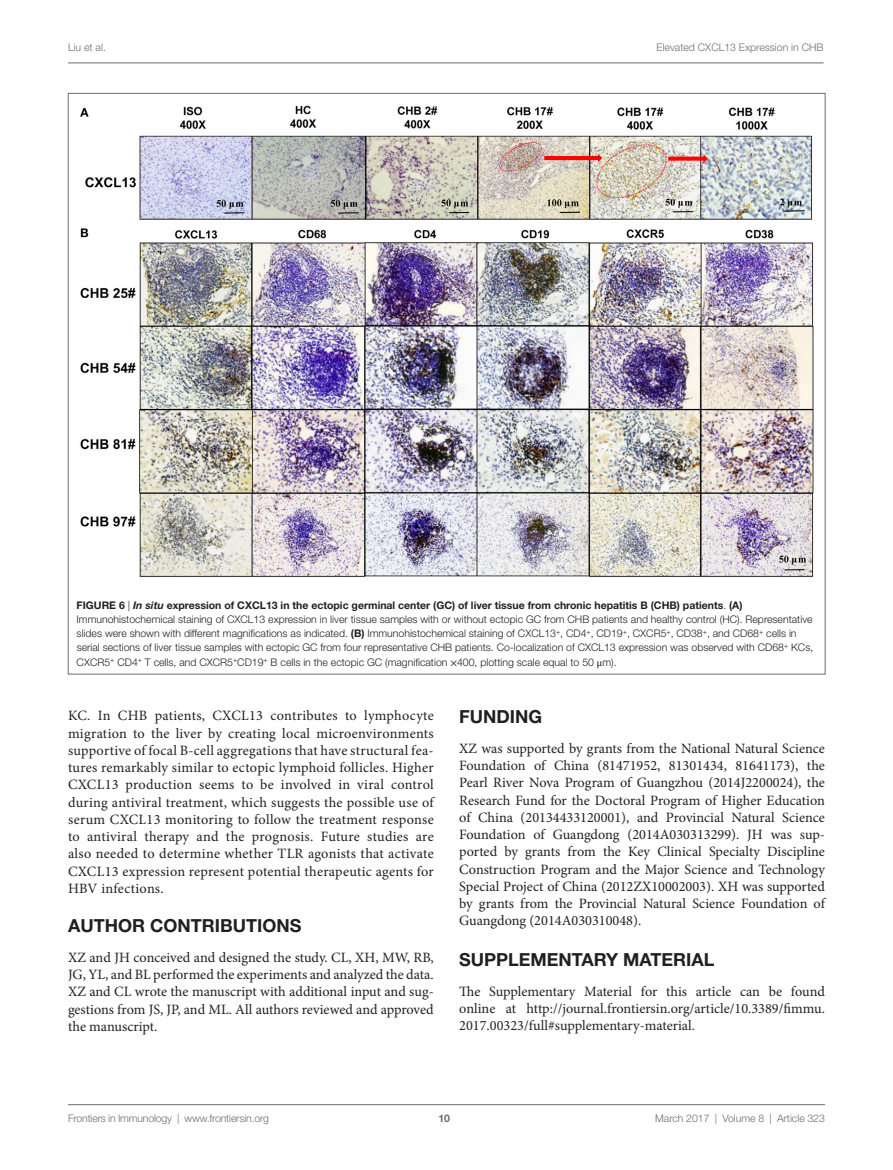
<style>
.page{position:relative;width:893px;height:1170px;background:#fff}
.page>*{position:absolute;margin:0;border:0;box-sizing:border-box;transform-origin:0 0}
.t1{font:700 18px "Helvetica Neue LT Std";color:#231f20}
.t2{font:14.25px/17.2px "Minion Pro";color:#231f20;text-align:justify}
.t3{font:300 10.5px/14.2px "Helvetica Neue LT Std";color:#231f20}
.t4{font:300 10.5px "Helvetica Neue LT Std";color:#6c6d70}
.t5{font:700 10.5px "Helvetica Neue LT Std";color:#6c6d70}
.s1{font-weight:700}
.s2{font-weight:700;font-style:italic}
.s3{font-family:"STIX General";font-weight:400}
</style>
<div class="page">
<img style="left:80px;top:105px;width:734px;height:472px">
<hr style="left:68px;top:63px;width:756px;height:1px;background:#6c6d70">
<hr style="left:68px;top:1104px;width:757px;height:1px;background:#6c6d70">
<p class="t4" style="left:68px;top:41px;width:39px">Liu et al.</p>
<p class="t4" style="left:656px;top:41px;width:169px">Elevated CXCL13 Expression in CHB</p>
<p class="t3" style="left:77px;top:597px;width:738px"><span class="s1">Figure 6</span> | <span class="s2">In situ</span> <span class="s1">expression of CXCL13 in the ectopic germinal center (GC) of liver tissue from chronic hepatitis B (CH B) patients</span>. <span class="s1">(A)<br></span>Immunohistochemical staining of CXCL13 expression in liver tissue samples with or without ectopic GC from CHB patients and healthy control (HC). Representative slides were shown with different magnifications as indicated. <span class="s1">(B)</span> Immunohistochemical staining of CXCL13<sup>+</sup>, CD4<sup>+</sup>, CD19<sup>+</sup>, CXCR5<sup>+</sup>, CD38<sup>+</sup>, and CD68<sup>+</sup> cells in serial sections of liver tissue samples with ectopic GC from four representative CHB patients. Co-localization of CXCL13 expression was observed with CD68<sup>+</sup> KCs, CXCR5<sup>+</sup> CD4<sup>+</sup> T cells, and CXCR5<sup>+</sup>CD19<sup>+</sup> B cells in the ectopic GC (magnification <span class="s3">×</span>400, plotting scale equal to 50 <span class="s3">μ</span>m).</p>
<p class="t2" style="left:68px;top:707px;width:367px">KC. In CHB patients, CXCL13 contributes to lymphocyte migration to the liver by creating local microenvironments supportive of focal B-cell aggregations that have structural fea&shy;tures remarkably similar to ectopic lymphoid follicles. Higher CXCL13 production seems to be involved in viral control during antiviral treatment, which suggests the possible use of serum CXCL13 monitoring to follow the treatment response to antiviral therapy and the prognosis. Future studies are also needed to determine whether TLR agonists that activate CXCL13 expression represent potential therapeutic agents for HBV infections.</p>
<p class="t1" style="left:68px;top:914px;width:221px">AUTHOR CONTRI BUTIONS</p>
<p class="t2" style="left:68px;top:948px;width:367px">XZ and JH conceived and designed the study. CL, XH, MW, RB, JG, YL, and BL performed the experiments and analyzed the data.<br>XZ and CL wrote the manuscript with additional input and sug&shy;gestions from JS, JP, and ML. All authors reviewed and approved the manuscript.</p>
<p class="t1" style="left:459px;top:705px;width:62px">FUNDING</p>
<p class="t2" style="left:459px;top:739px;width:367px">XZ was supported by grants from the National Natural Science Foundation of China (81471952, 81301434, 81641173), the Pearl River Nova Program of Guangzhou (2014J2200024), the Research Fund for the Doctoral Program of Higher Education of China (20134433120001), and Provincial Natural Science Foundation of Guangdong (2014A030313299). JH was sup&shy;ported by grants from the Key Clinical Specialty Discipline Construction Program and the Major Science and Technology Special Project of China (2012ZX10002003). XH was supported by grants from the Provincial Natural Science Foundation of Guangdong (2014A030310048).</p>
<p class="t1" style="left:459px;top:948px;width:214px">SUPPLEMENTARY MATERIAL</p>
<p class="t2" style="left:459px;top:982px;width:367px">The Supplementary Material for this article can be found online at http://journal.frontiersin.org/article/10.3389/fimmu.<br>2017.00323/full#supplementary-material.</p>
<p class="t4" style="left:68px;top:1111px;width:203px">Frontiers in Immunology | www.frontiersin.org</p>
<p class="t4" style="left:655px;top:1111px;width:171px">March 2017 | Volume 8 | Article 323</p>
<p class="t5" style="left:439px;top:1111px;width:13px">10</p>
</div>
